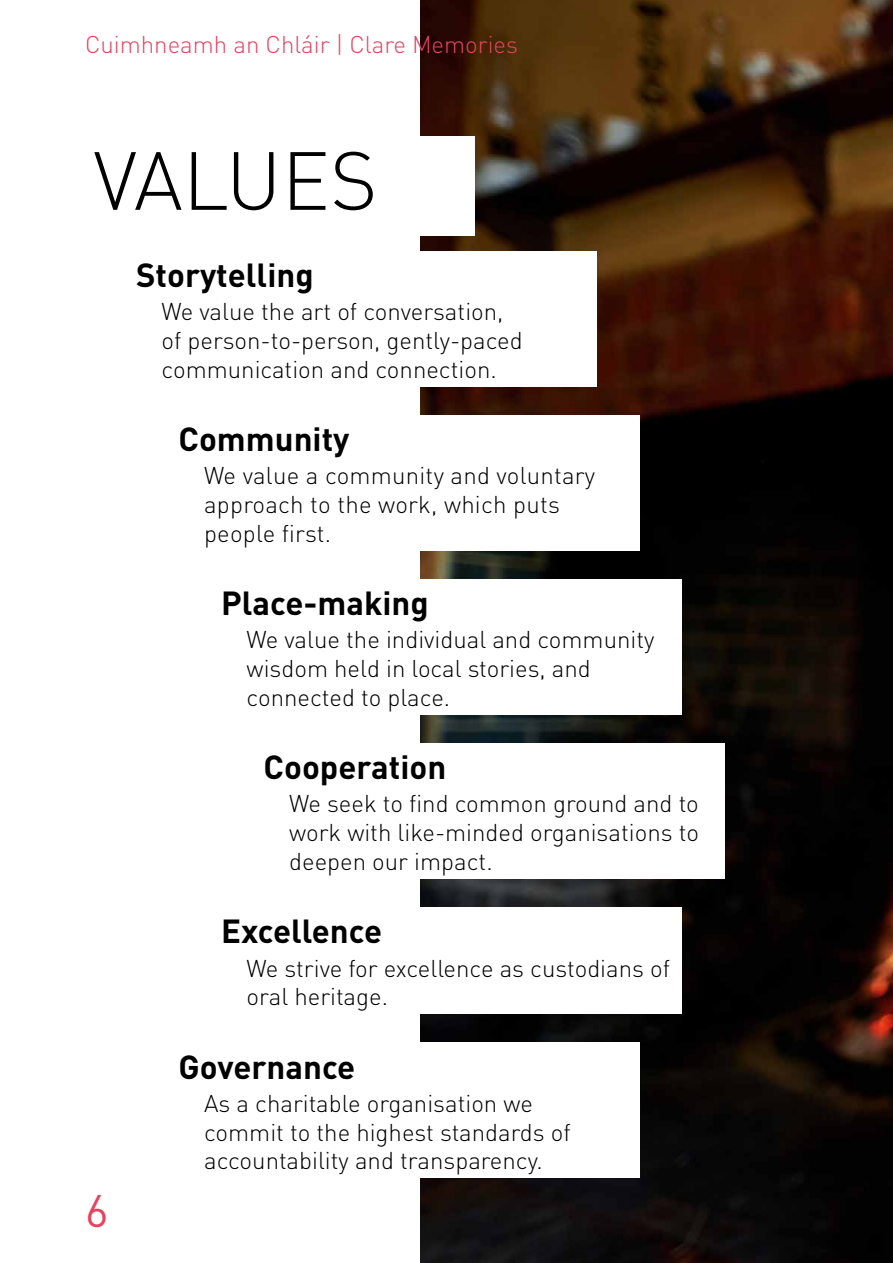
<style>
.page{position:relative;width:893px;height:1263px;background:#fff}
.page>*{position:absolute;margin:0;border:0;box-sizing:border-box;transform-origin:0 0}
.t1{font:300 81px "DIN";color:#000}
.t2{font:45px "DIN";color:#e74360}
.t3{font:700 33px "DIN";color:#000}
.t4{font:300 24px/28.8px "DIN";color:#000}
.t5{font:300 24px "DIN";color:#e74360}
</style>
<div class="page">
<img style="left:421px;top:0;width:472px;height:1263px">
<div style="left:85px;top:136px;width:389px;height:99px;background:#fff"></div>
<div style="left:128px;top:251px;width:469px;height:135px;background:#fff"></div>
<div style="left:170px;top:1043px;width:469px;height:135px;background:#fff"></div>
<div style="left:213px;top:907px;width:469px;height:107px;background:#fff"></div>
<div style="left:255px;top:743px;width:469px;height:135px;background:#fff"></div>
<div style="left:213px;top:579px;width:469px;height:135px;background:#fff"></div>
<div style="left:170px;top:415px;width:469px;height:135px;background:#fff"></div>
<p class="t5" style="left:85px;top:30px;width:434px">Cuimhneamh an Chláir | Clare Memories</p>
<h1 class="t1" style="left:94px;top:131px;width:285px">VALUES</h1>
<h3 class="t3" style="left:136px;top:253px;width:179px">Storytelling</h3>
<p class="t4" style="left:162px;top:297px;width:363px">We value the art of conversation, of person-to-person, gently-paced communication and connection.</p>
<h3 class="t3" style="left:179px;top:418px;width:173px">Community</h3>
<p class="t4" style="left:204px;top:461px;width:393px">We value a community and voluntary approach to the work, which puts people first.</p>
<h3 class="t3" style="left:221px;top:582px;width:209px">Place-making</h3>
<p class="t4" style="left:247px;top:625px;width:409px">We value the individual and community wisdom held in local stories, and connected to place.</p>
<h3 class="t3" style="left:264px;top:746px;width:184px">Cooperation</h3>
<p class="t4" style="left:289px;top:789px;width:411px;text-align:justify">We seek to find common ground and to work with like-minded organisations to deepen our impact.</p>
<h3 class="t3" style="left:221px;top:910px;width:162px">Excellence</h3>
<p class="t4" style="left:247px;top:953px;width:425px">We strive for excellence as custodians of oral heritage.</p>
<h2 class="t2" style="left:85px;top:1183px;width:25px">6</h2>
<h3 class="t3" style="left:179px;top:1045px;width:178px">Governance</h3>
<p class="t4" style="left:204px;top:1088px;width:368px">As a charitable organisation we commit to the highest standards of accountability and transparency.</p>
</div>
